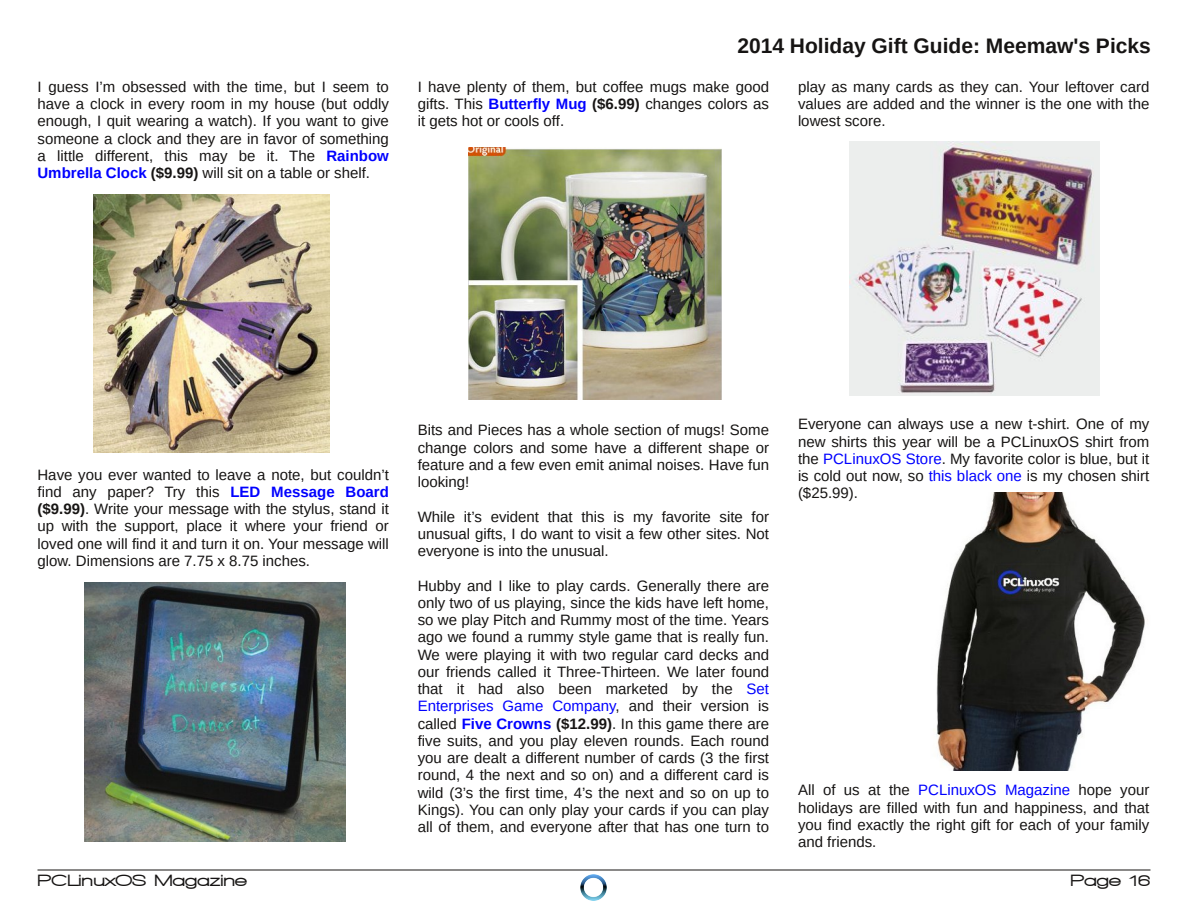
<style>
.page{position:relative;width:1188px;height:918px;background:#fff}
.page>*{position:absolute;margin:0;border:0;box-sizing:border-box;transform-origin:0 0}
.t1{font:700 21px "Liberation Sans";color:#161413}
.t2{font:900 16.5px "Walkway Expand";color:#161413}
.t3{font:15px/17.2px "Liberation Sans";color:#161413;text-align:justify}
.s1{font-weight:700;color:#00f}
.s2{font-weight:700}
.s3{color:#00f}
</style>
<div class="page">
<hr style="left:38px;top:870px;width:1112px;height:1px;background:#161413">
<img style="left:580px;top:874px;width:27px;height:27px">
<img style="left:94px;top:194px;width:236px;height:259px">
<img style="left:85px;top:582px;width:260px;height:260px">
<img style="left:469px;top:147px;width:253px;height:253px">
<img style="left:849px;top:141px;width:250px;height:255px">
<img style="left:936px;top:493px;width:209px;height:278px">
<p class="t3" style="left:38px;top:78px;width:353px">I guess I’m obsessed with the time, but I seem to have a clock in every room in my house (but oddly enough, I quit wearing a watch). If you want to give someone a clock and they are in favor of something a little different, this may be it. The <span class="s1">Rainbow Umbrella Clock</span> <span class="s2">($9.99)</span> will sit on a table or shelf.</p>
<h1 class="t1" style="left:737px;top:34px;width:415px">2014 Holiday Gift Guide: Meemaw's Picks</h1>
<p class="t3" style="left:418px;top:78px;width:353px">I have plenty of them, but coffee mugs make good gifts. This <span class="s1">Butterfly Mug</span> <span class="s2">($6.99)</span> changes colors as it gets hot or cools off.</p>
<p class="t3" style="left:798px;top:78px;width:353px">play as many cards as they can. Your leftover card values are added and the winner is the one with the lowest score.</p>
<p class="t3" style="left:38px;top:466px;width:353px">Have you ever wanted to leave a note, but couldn’t find any paper? Try this <span class="s1">LED Message Board </span><span class="s2">($9.99)</span>. Write your message with the stylus, stand it up with the support, place it where your friend or loved one will find it and turn it on. Your message will glow. Dimensions are 7.75 x 8.75 inches.</p>
<p class="t3" style="left:418px;top:422px;width:353px">Bits and Pieces has a whole section of mugs! Some change colors and some have a different shape or feature and a few even emit animal noises. Have fun looking!</p>
<p class="t3" style="left:418px;top:508px;width:353px">While it’s evident that this is my favorite site for unusual gifts, I do want to visit a few other sites. Not everyone is into the unusual.</p>
<p class="t3" style="left:418px;top:577px;width:353px">Hubby and I like to play cards. Generally there are only two of us playing, since the kids have left home, so we play Pitch and Rummy most of the time. Years ago we found a rummy style game that is really fun.<br>We were playing it with two regular card decks and our friends called it Three-Thirteen. We later found that it had also been marketed by the <span class="s3">Set Enterprises Game Company</span>, and their version is called <span class="s1">Five Crowns</span> <span class="s2">($12.99)</span>. In this game there are five suits, and you play eleven rounds. Each round you are dealt a different number of cards (3 the first round, 4 the next and so on) and a different card is wild (3’s the first time, 4’s the next and so on up to Kings). You can only play your cards if you can play all of them, and everyone after that has one turn to</p>
<p class="t3" style="left:798px;top:416px;width:353px">Everyone can always use a new t-shirt. One of my new shirts this year will be a PCLinuxOS shirt from the <span class="s3">PCLinuxOS Store</span>. My favorite color is blue, but it is cold out now, so <span class="s3">this black one</span> is my chosen shirt ($25.99).</p>
<p class="t3" style="left:798px;top:782px;width:353px">All of us at the <span class="s3">PCLinuxOS Magazine</span> hope your holidays are filled with fun and happiness, and that you find exactly the right gift for each of your family and friends.</p>
<p class="t2" style="left:38px;top:871px;width:211px">PCLinuxOS Magazine</p>
<p class="t2" style="left:1071px;top:871px;width:82px">Page 16</p>
</div>
